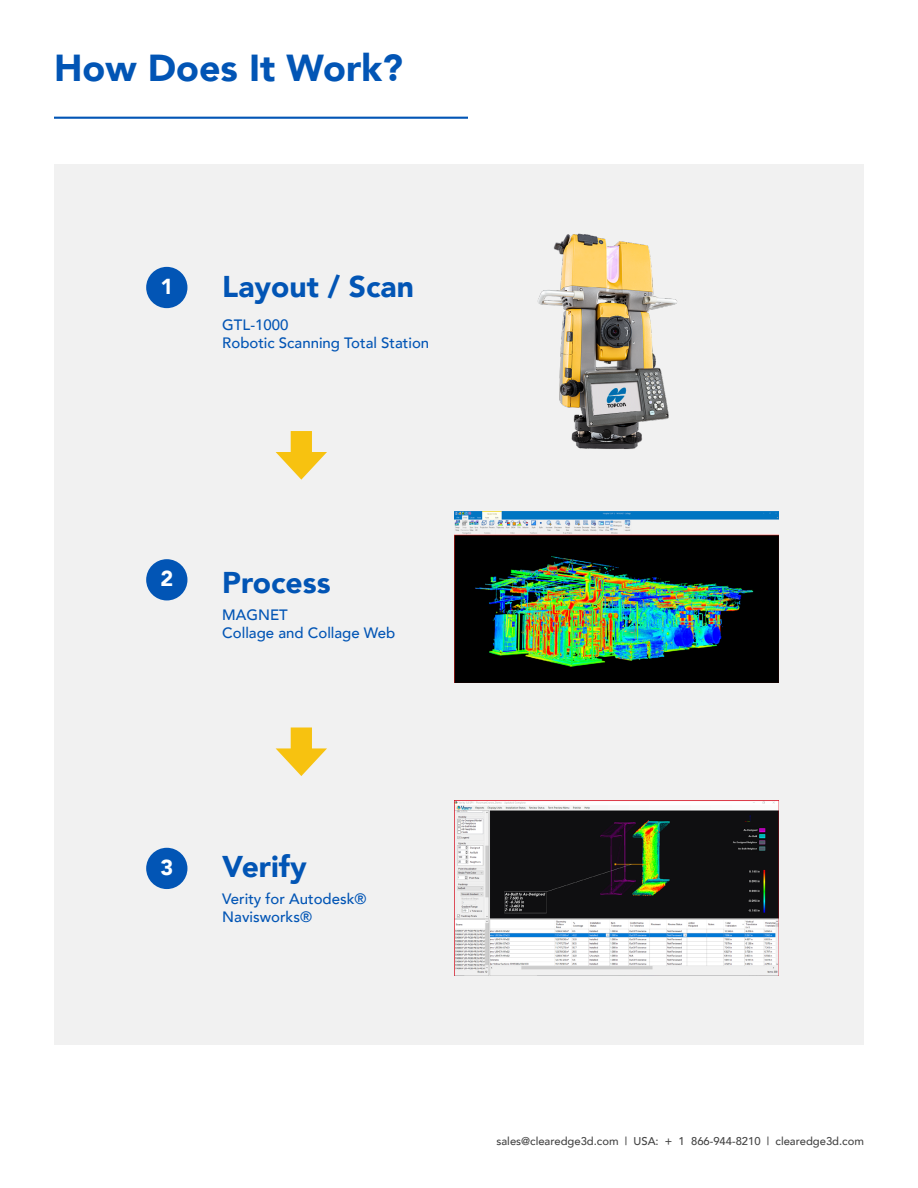
<style>
.page{position:relative;width:918px;height:1188px;background:#fff}
.page>*{position:absolute;margin:0;border:0;box-sizing:border-box;transform-origin:0 0}
.t1{font:900 37.5px "Avenir";color:#0255b5}
.t2{font:900 30px "Avenir";color:#0255b5}
.t3{font:900 21.6px "Avenir";color:#fff}
.t4{font:500 15px/18px "Avenir";color:#0255b5}
.t5{font:500 11.25px "Avenir";color:#444}
</style>
<div class="page">
<div style="left:54px;top:165px;width:810px;height:880px;background:#f1f1f1"></div>
<hr style="left:54px;top:117px;width:414px;height:2px;background:#0255b5">
<img style="left:537px;top:233px;width:140px;height:216px">
<img style="left:454px;top:511px;width:324px;height:171px">
<img style="left:454px;top:801px;width:324px;height:174px">
<div style="left:291px;top:431px;width:21px;height:32px;background:#f7c210"></div>
<svg style="left:276px;top:452px;width:51px;height:28px"></svg>
<div style="left:291px;top:728px;width:21px;height:31px;background:#f7c210"></div>
<svg style="left:276px;top:748px;width:51px;height:28px"></svg>
<div style="left:146px;top:267px;width:41px;height:41px;background:#0255b5;border-radius:50%"></div>
<div style="left:146px;top:559px;width:41px;height:41px;background:#0255b5;border-radius:50%"></div>
<div style="left:146px;top:848px;width:41px;height:41px;background:#0255b5;border-radius:50%"></div>
<h1 class="t1" style="left:54px;top:36px;width:351px">How Does It Work?</h1>
<h3 class="t3" style="left:160px;top:268px;width:14px">1</h3>
<h2 class="t2" style="left:222px;top:261px;width:193px">Layout / Scan</h2>
<p class="t4" style="left:222px;top:315px;width:209px">GTL-1000<br>Robotic Scanning Total Station</p>
<h3 class="t3" style="left:160px;top:560px;width:14px">2</h3>
<h2 class="t2" style="left:222px;top:556px;width:110px">Process</h2>
<p class="t4" style="left:222px;top:605px;width:174px">MAGNET<br>Collage and Collage Web</p>
<h3 class="t3" style="left:160px;top:849px;width:14px">3</h3>
<h2 class="t2" style="left:222px;top:841px;width:86px">Verify</h2>
<p class="t4" style="left:222px;top:889px;width:146px">Verity for Autodesk®<br>Navisworks®</p>
<p class="t5" style="left:496px;top:1132px;width:369px">sales@clearedge3d.com | USA: + 1 866-944-8210 | clearedge3d.com</p>
</div>
